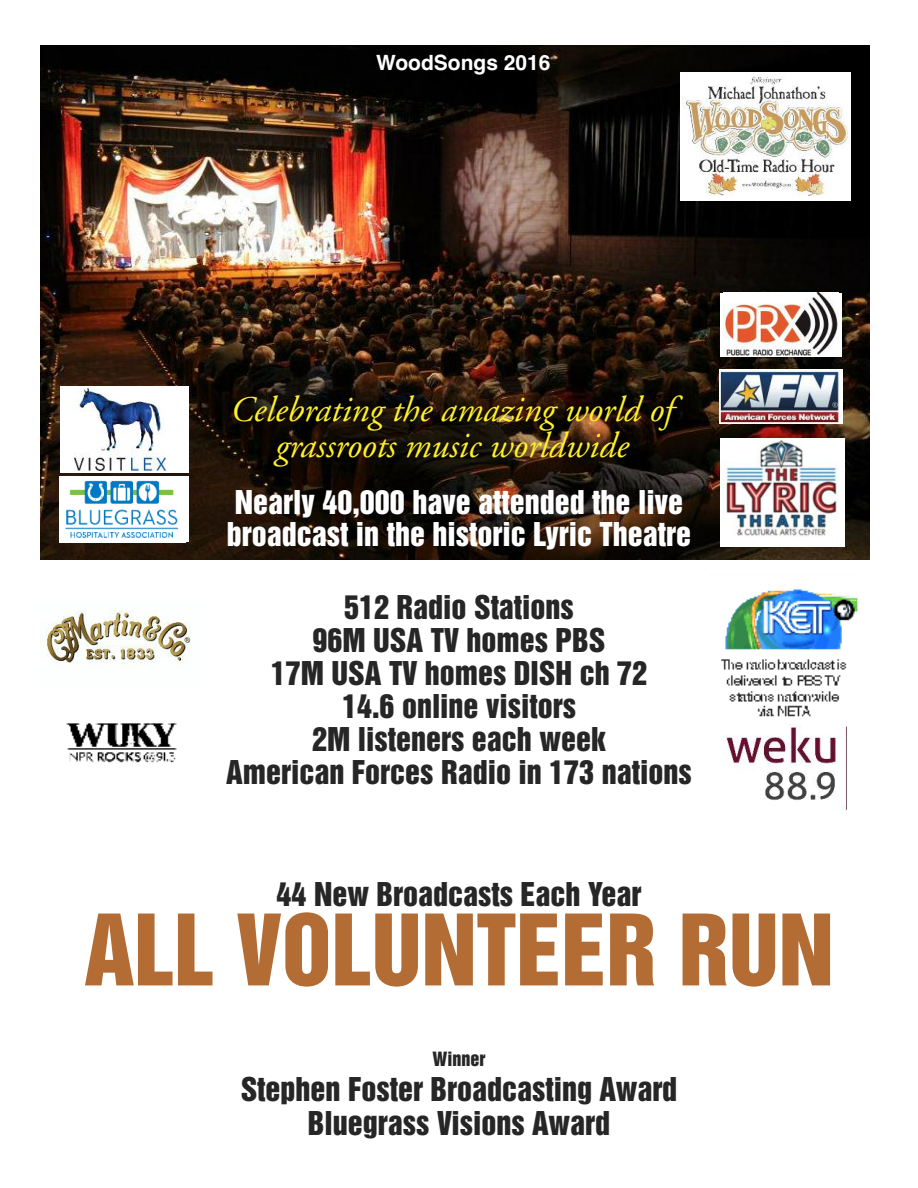
<style>
.page{position:relative;width:918px;height:1188px;background:#fff}
.page>*{position:absolute;margin:0;border:0;box-sizing:border-box;transform-origin:0 0}
.t1{font:90px "Helvetica Inserat";color:#b26c34}
.t2{font:italic 36px/36px "Adobe Garamond";color:#fff12a;text-align:center}
.t3{font:30px/33px "Helvetica Inserat";color:#272627;text-align:center}
.t4{font:30px/31.5px "Helvetica Inserat";color:#fff}
.t5{font:700 21px "Helvetica";color:#fff}
.t6{font:18px "Helvetica Inserat";color:#272627}
</style>
<div class="page">
<img style="left:720px;top:589px;width:138px;height:160px">
<img style="left:40px;top:45px;width:830px;height:515px">
<div style="left:680px;top:72px;width:170px;height:129px;background:#fff"></div>
<img style="left:682px;top:76px;width:167px;height:120px">
<div style="left:60px;top:387px;width:128px;height:86px;background:#fff"></div>
<img style="left:74px;top:388px;width:92px;height:82px">
<img style="left:66px;top:723px;width:111px;height:40px">
<div style="left:60px;top:476px;width:129px;height:66px;background:#fff"></div>
<img style="left:65px;top:480px;width:114px;height:58px">
<img style="left:721px;top:724px;width:126px;height:87px">
<div style="left:720px;top:438px;width:124px;height:109px;background:#fff"></div>
<img style="left:722px;top:439px;width:116px;height:97px">
<img style="left:720px;top:370px;width:122px;height:54px">
<div style="left:720px;top:293px;width:122px;height:63px;background:#fff"></div>
<img style="left:724px;top:293px;width:114px;height:63px">
<img style="left:40px;top:610px;width:151px;height:56px">
<p class="t5" style="left:376px;top:51px;width:176px">WoodSongs 2016</p>
<p class="t2" style="left:229px;top:395px;width:444px">Celebrating the amazing world of grassroots music worldwide</p>
<p class="t4" style="left:227px;top:488px;width:466px">Nearly 40,000 have attended the live broadcast in the historic Lyric Theatre</p>
<p class="t3" style="left:226px;top:593px;width:467px">512 Radio Stations<br>96M USA TV homes PBS<br>17M USA TV homes DISH ch 72<br>14.6 online visitors<br>2M listeners each week<br>American Forces Radio in 173 nations</p>
<p class="t3" style="left:277px;top:879px;width:366px">44 New Broadcasts Each Year</p>
<h1 class="t1" style="left:84px;top:914px;width:751px">ALL VOLUNTEER RUN</h1>
<p class="t6" style="left:433px;top:1052px;width:54px">Winner</p>
<p class="t3" style="left:241px;top:1073px;width:438px;line-height:34.5px">Stephen Foster Broadcasting Award<br>Bluegrass Visions Award</p>
</div>
